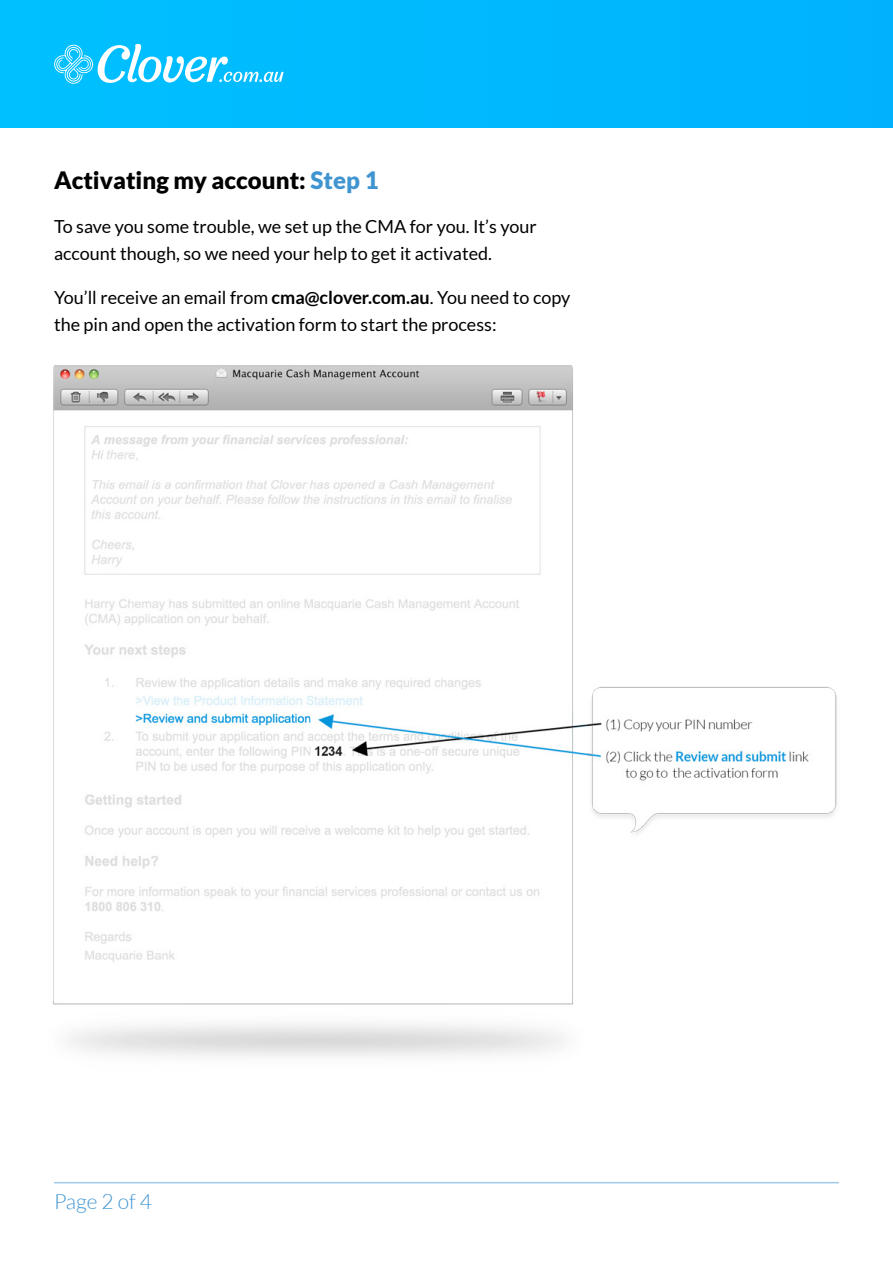
<style>
.page{position:relative;width:893px;height:1263px;background:#fff}
.page>*{position:absolute;margin:0;border:0;box-sizing:border-box;transform-origin:0 0}
.t1{font:900 24px "Lato";color:#000}
.t2{font:300 21px "Lato";color:#4095d1}
.t3{font:18px/27px "Lato";color:#000}
.s1{color:#4095d1}
.s2{font-weight:700}
</style>
<div class="page">
<div style="left:0;top:0;width:893px;height:128px;background:#00b9fe"></div>
<hr style="left:54px;top:1182px;width:785px;height:1px;background:#4095d1">
<svg style="left:54px;top:44px;width:230px;height:40px"></svg>
<img style="left:53px;top:366px;width:784px;height:691px">
<h1 class="t1" style="left:54px;top:166px;width:326px">Activating my account: <span class="s1">Step 1</span></h1>
<p class="t3" style="left:54px;top:213px;width:484px">To save you some trouble, we set up the CMA for you. It’s your account though, so we need your help to get it activated.</p>
<p class="t3" style="left:54px;top:284px;width:518px">You’ll receive an email from <span class="s2">cma@clover.com.au</span>. You need to copy the pin and open the activation form to start the process:</p>
<p class="t2" style="left:54px;top:1188px;width:100px">Page 2 of 4</p>
</div>
